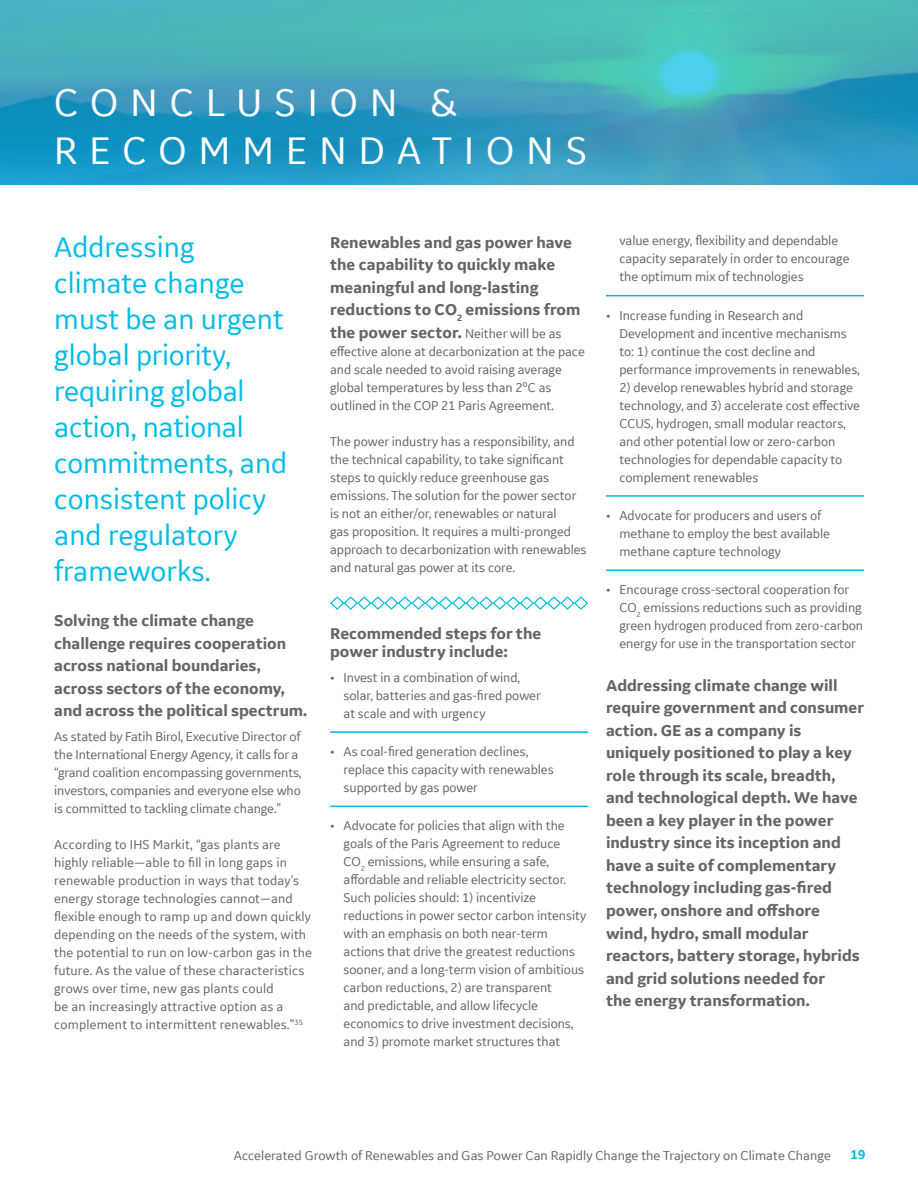
<style>
.page{position:relative;width:918px;height:1188px;background:#fff}
.page>*{position:absolute;margin:0;border:0;box-sizing:border-box;transform-origin:0 0}
.t1{font:40.5px/48.6px "GE Inspira Sans";letter-spacing:.3em;color:#fff}
.t2{font:30px/36px "GE Inspira Sans";color:#00bce7}
.t3{font:700 16.5px/22.5px "GE Inspira Sans";color:#636566}
.t4{font:700 16.5px/18px "GE Inspira Sans";color:#636466}
.t5{font:13.5px/18px "GE Inspira Sans";letter-spacing:-.005em;color:#636466}
.t6{font:700 13.5px "GE Inspira Sans";color:#00bce7}
.s1{font-weight:400;font-size:13.5px;color:#636466}
</style>
<div class="page">
<img style="left:0;top:0;width:918px;height:184px">
<svg style="left:330px;top:596px;width:258px;height:14px"></svg>
<hr style="left:330px;top:731px;width:258px;height:2px;background:#00bce7">
<hr style="left:330px;top:806px;width:258px;height:1px;background:#00bce7">
<hr style="left:606px;top:295px;width:258px;height:1px;background:#00bce7">
<hr style="left:606px;top:495px;width:258px;height:2px;background:#00bce7">
<hr style="left:606px;top:569px;width:258px;height:2px;background:#00bce7">
<h1 class="t1" style="left:54px;top:77px;width:534px">CONCLUSION &amp;<br>RECOMMENDATIONS</h1>
<h2 class="t2" style="left:54px;top:229px;width:235px">Addressing climate change must be an urgent global priority, requiring global action, national commitments, and consistent policy and regulatory frameworks.</h2>
<p class="t3" style="left:54px;top:609px;width:255px">Solving the climate change challenge requires cooperation across national boundaries, across sectors of the economy, and across the political spectrum.</p>
<p class="t5" style="left:54px;top:727px;width:249px">As stated by Fatih Birol, Executive Director of the International Energy Agency, it calls for a “grand coalition encompassing governments, investors, companies and everyone else who is committed to tackling climate change.”</p>
<p class="t5" style="left:54px;top:835px;width:259px">According to IHS Markit, “gas plants are highly reliable—able to fill in long gaps in renewable production in ways that today’s energy storage technologies cannot—and flexible enough to ramp up and down quickly depending on the needs of the system, with the potential to run on low-carbon gas in the future. As the value of these characteristics grows over time, new gas plants could<br>be an increasingly attractive option as a complement to intermittent renewables.”<sup>35</sup></p>
<p class="t3" style="left:330px;top:231px;width:252px">Renewables and gas power have the capability to quickly make meaningful and long-lasting reductions to CO<sub>2</sub> emissions from the power sector. <span class="s1">Neither will be as</span></p>
<p class="t5" style="left:330px;top:342px;width:256px">effective alone at decarbonization at the pace and scale needed to avoid raising average global temperatures by less than 2ºC as outlined in the COP 21 Paris Agreement.</p>
<p class="t5" style="left:330px;top:432px;width:258px">The power industry has a responsibility, and the technical capability, to take significant steps to quickly reduce greenhouse gas emissions. The solution for the power sector is not an either/or, renewables or natural<br>gas proposition. It requires a multi-pronged approach to decarbonization with renewables and natural gas power at its core.</p>
<p class="t4" style="left:330px;top:624px;width:213px">Recommended steps for the power industry include:</p>
<p class="t5" style="left:344px;top:668px;width:199px;text-indent:-14px">• Invest in a combination of wind, solar, batteries and gas-fired power at scale and with urgency</p>
<p class="t5" style="left:344px;top:742px;width:212px;text-indent:-14px">• As coal-fired generation declines, replace this capacity with renewables supported by gas power</p>
<p class="t5" style="left:344px;top:816px;width:244px;text-indent:-14px">• Advocate for policies that align with the goals of the Paris Agreement to reduce<br>CO<sub>2</sub> emissions, while ensuring a safe, affordable and reliable electricity sector.<br>Such policies should: 1) incentivize reductions in power sector carbon intensity with an emphasis on both near-term actions that drive the greatest reductions sooner, and a long-term vision of ambitious carbon reductions, 2) are transparent<br>and predictable, and allow lifecycle economics to drive investment decisions, and 3) promote market structures that</p>
<p class="t5" style="left:620px;top:232px;width:232px">value energy, flexibility and dependable capacity separately in order to encourage the optimum mix of technologies</p>
<p class="t5" style="left:620px;top:306px;width:242px;text-indent:-14px">• Increase funding in Research and Development and incentive mechanisms to: 1) continue the cost decline and performance improvements in renewables,</p>
<p class="t5" style="left:620px;top:378px;width:242px">2) develop renewables hybrid and storage technology, and 3) accelerate cost effective CCUS, hydrogen, small modular reactors, and other potential low or zero-carbon technologies for dependable capacity to complement renewables</p>
<p class="t5" style="left:620px;top:506px;width:212px;text-indent:-14px">• Advocate for producers and users of methane to employ the best available methane capture technology</p>
<p class="t5" style="left:620px;top:580px;width:245px;text-indent:-14px">• Encourage cross-sectoral cooperation for CO<sub>2</sub> emissions reductions such as providing green hydrogen produced from zero-carbon energy for use in the transportation sector</p>
<p class="t3" style="left:606px;top:674px;width:260px">Addressing climate change will require government and consumer action. GE as a company is uniquely positioned to play a key role through its scale, breadth, and technological depth. We have been a key player in the power industry since its inception and have a suite of complementary technology including gas-fired power, onshore and offshore wind, hydro, small modular reactors, battery storage, hybrids and grid solutions needed for<br>the energy transformation.</p>
<p class="t5" style="left:234px;top:1146px;width:599px">Accelerated Growth of Renewables and Gas Power Can Rapidly Change the Trajectory on Climate Change</p>
<p class="t6" style="left:851px;top:1146px;width:16px">19</p>
</div>
